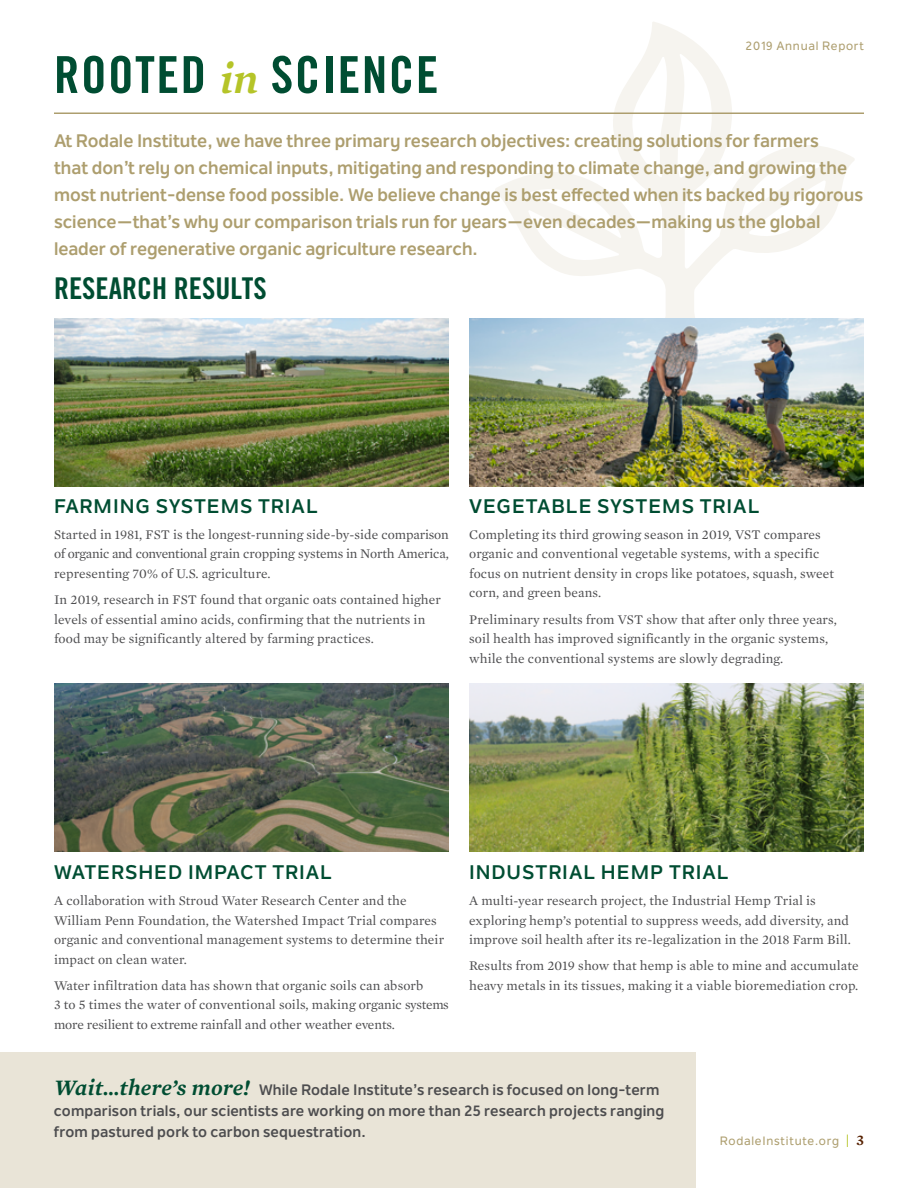
<style>
.page{position:relative;width:918px;height:1188px;background:#fff}
.page>*{position:absolute;margin:0;border:0;box-sizing:border-box;transform-origin:0 0}
.t1{font:51px "Trade Gothic Bold Cond Twenty";letter-spacing:.03em;color:#004d32}
.t2{font:30px "Trade Gothic Bold Cond Twenty";color:#004d32}
.t3{font:700 19.5px "Nolan Next";letter-spacing:.05em;color:#004d32}
.t4{font:700 18px/27px "Nolan Next";color:#ad9e6e}
.t5{font:700 15px/21px "Nolan Next";letter-spacing:.01em;color:#4d4d4f}
.t6{font:13.5px/19.5px "Mercury Text G1";letter-spacing:.01em;color:#4d4d4f}
.t7{font:500 12px "Nolan Next";letter-spacing:.06em;color:#ad9e6e}
.s1{font-family:"Mercury Text G2";font-weight:600;font-style:italic;font-size:43.5px;color:#b5c428}
.s2{font-family:"Mercury Text G2";font-weight:600;font-style:italic;font-size:22.5px;color:#004d32}
.s3{color:#b5c428}
.s4{font-family:"Mercury Text G1";font-weight:600;font-size:15px;color:#562100}
</style>
<div class="page">
<svg style="left:495px;top:22px;width:360px;height:297px"></svg>
<img style="left:54px;top:319px;width:395px;height:167px">
<img style="left:54px;top:684px;width:395px;height:167px">
<img style="left:469px;top:684px;width:395px;height:167px">
<img style="left:469px;top:319px;width:395px;height:167px">
<div style="left:0;top:1052px;width:696px;height:136px;background:#e9e4d7"></div>
<hr style="left:54px;top:112px;width:810px;height:2px;background:#ad9e6e">
<h1 class="t1" style="left:54px;top:44px;width:386px">ROOTED <span class="s1">in</span> SCIENCE</h1>
<p class="t7" style="left:746px;top:38px;width:120px">2019 Annual Report</p>
<p class="t4" style="left:54px;top:127px;width:811px">At Rodale Institute, we have three primary research objectives: creating solutions for farmers<br>that don’t rely on chemical inputs, mitigating and responding to climate change, and growing the most nutrient-dense food possible. We believe change is best effected when its backed by rigorous science—that’s why our comparison trials run for years—even decades—making us the global leader of regenerative organic agriculture research.</p>
<h2 class="t2" style="left:54px;top:270px;width:214px">RESEARCH RESULTS</h2>
<h3 class="t3" style="left:54px;top:494px;width:265px">FARMING SYSTEMS TRIAL</h3>
<p class="t6" style="left:54px;top:525px;width:396px;text-align:justify">Started in 1981, FST is the longest-running side-by-side comparison of organic and conventional grain cropping systems in North America, representing 70% of U.S. agriculture.</p>
<p class="t6" style="left:54px;top:590px;width:389px">In 2019, research in FST found that organic oats contained higher levels of essential amino acids, confirming that the nutrients in food may be significantly altered by farming practices.</p>
<h3 class="t3" style="left:469px;top:494px;width:292px">VEGETABLE SYSTEMS TRIAL</h3>
<p class="t6" style="left:469px;top:525px;width:367px">Completing its third growing season in 2019, VST compares organic and conventional vegetable systems, with a specific focus on nutrient density in crops like potatoes, squash, sweet corn, and green beans.</p>
<p class="t6" style="left:469px;top:609px;width:369px">Preliminary results from VST show that after only three years, soil health has improved significantly in the organic systems, while the conventional systems are slowly degrading.</p>
<h3 class="t3" style="left:54px;top:860px;width:280px">WATERSHED IMPACT TRIAL</h3>
<p class="t6" style="left:54px;top:891px;width:392px">A collaboration with Stroud Water Research Center and the William Penn Foundation, the Watershed Impact Trial compares organic and conventional management systems to determine their impact on clean water.</p>
<p class="t6" style="left:54px;top:976px;width:396px">Water infiltration data has shown that organic soils can absorb<br>3 to 5 times the water of conventional soils, making organic systems more resilient to extreme rainfall and other weather events.</p>
<h3 class="t3" style="left:469px;top:860px;width:261px">INDUSTRIAL HEMP TRIAL</h3>
<p class="t6" style="left:469px;top:891px;width:383px">A multi-year research project, the Industrial Hemp Trial is exploring hemp’s potential to suppress weeds, add diversity, and improve soil health after its re-legalization in the 2018 Farm Bill.</p>
<p class="t6" style="left:469px;top:956px;width:391px">Results from 2019 show that hemp is able to mine and accumulate heavy metals in its tissues, making it a viable bioremediation crop.</p>
<p class="t5" style="left:54px;top:1079px;width:612px"><span class="s2">Wait…there’s more!</span> While Rodale Institute’s research is focused on long-term comparison trials, our scientists are working on more than 25 research projects ranging from pastured pork to carbon sequestration.</p>
<p class="t7" style="left:720px;top:1134px;width:146px">RodaleInstitute.org <span class="s3">|</span> <span class="s4">3</span></p>
</div>
